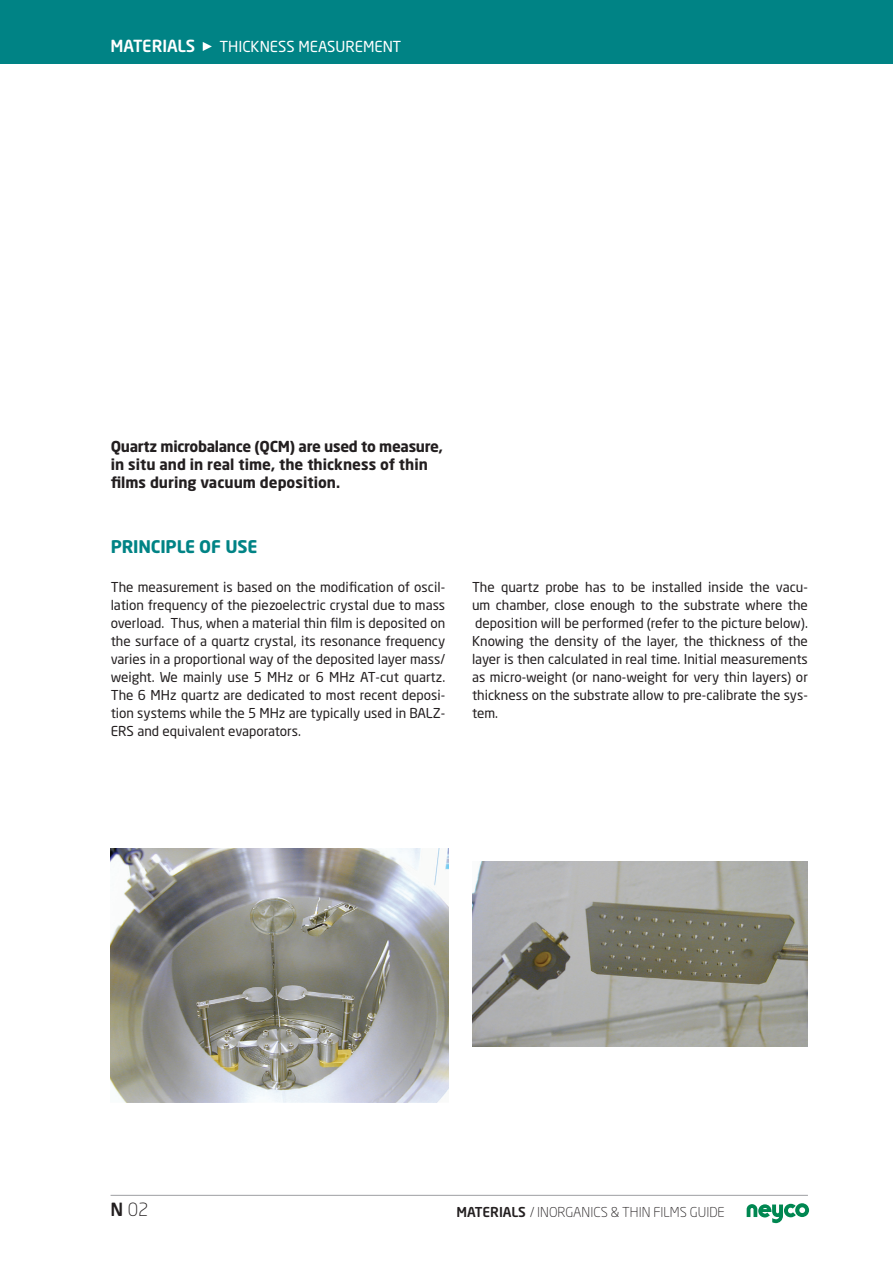
<style>
.page{position:relative;width:893px;height:1263px;background:#fff}
.page>*{position:absolute;margin:0;border:0;box-sizing:border-box;transform-origin:0 0}
.t1{font:300 18px "Neo Sans Pro";color:#231f20}
.t2{font:700 17.25px "Neo Sans Pro";letter-spacing:-.01em;color:#008385}
.t3{font:500 16.5px "Neo Sans Pro";letter-spacing:-.005em;color:#fff}
.t4{font:700 15px/18px "Neo Sans Pro";letter-spacing:-.02em;color:#231f20}
.t5{font:15px "Neo Sans Pro";color:#fff}
.t6{font:13.5px/18px "Neo Sans Pro";color:#231f20;text-align:justify}
.t7{font:300 13.5px "Neo Sans Pro";color:#231f20}
.s1{font-weight:500}
</style>
<div class="page">
<div style="left:0;top:0;width:893px;height:64px;background:#008385"></div>
<svg style="left:203px;top:42px;width:9px;height:9px"></svg>
<svg style="left:747px;top:1203px;width:62px;height:20px"></svg>
<hr style="left:111px;top:1195px;width:697px;height:1px;background:#9d9fa2">
<img style="left:111px;top:848px;width:338px;height:254px">
<img style="left:473px;top:861px;width:334px;height:185px">
<p class="t3" style="left:111px;top:36px;width:86px">MATERIALS</p>
<p class="t5" style="left:219px;top:37px;width:173px">Thickness Measurement</p>
<p class="t4" style="left:111px;top:437px;width:334px">Quartz microbalance (QCM) are used to measure, in situ and in real time, the thickness of thin films during vacuum deposition.</p>
<p class="t2" style="left:111px;top:536px;width:148px">PRincipLe of use</p>
<p class="t6" style="left:111px;top:578px;width:336px">The measurement is based on the modification of oscil&shy;lation frequency of the piezoelectric crystal due to mass overload. Thus, when a material thin film is deposited on the surface of a quartz crystal, its resonance frequency varies in a proportional way of the deposited layer mass/ weight. We mainly use 5 MHz or 6 MHz AT-cut quartz.<br>The 6 MHz quartz are dedicated to most recent deposi&shy;tion systems while the 5 MHz are typically used in BALZ-ERS and equivalent evaporators.</p>
<p class="t6" style="left:472px;top:577px;width:337px">The quartz probe has to be installed inside the vacu&shy;um chamber, close enough to the substrate where the deposition will be performed (refer to the picture below).<br>Knowing the density of the layer, the thickness of the layer is then calculated in real time. I nitial measurements as micro-weight (or nano-weight for very thin layers) or thickness on the substrate allow to pre-calibrate the sys&shy;tem.</p>
<h1 class="t1" style="left:111px;top:1199px;width:40px"><span class="s1">N</span> 02</h1>
<p class="t7" style="left:457px;top:1203px;width:270px"><span class="s1">MATERIALS</span> / INORGANICS &amp; THI N FI LMS GUI DE</p>
</div>
